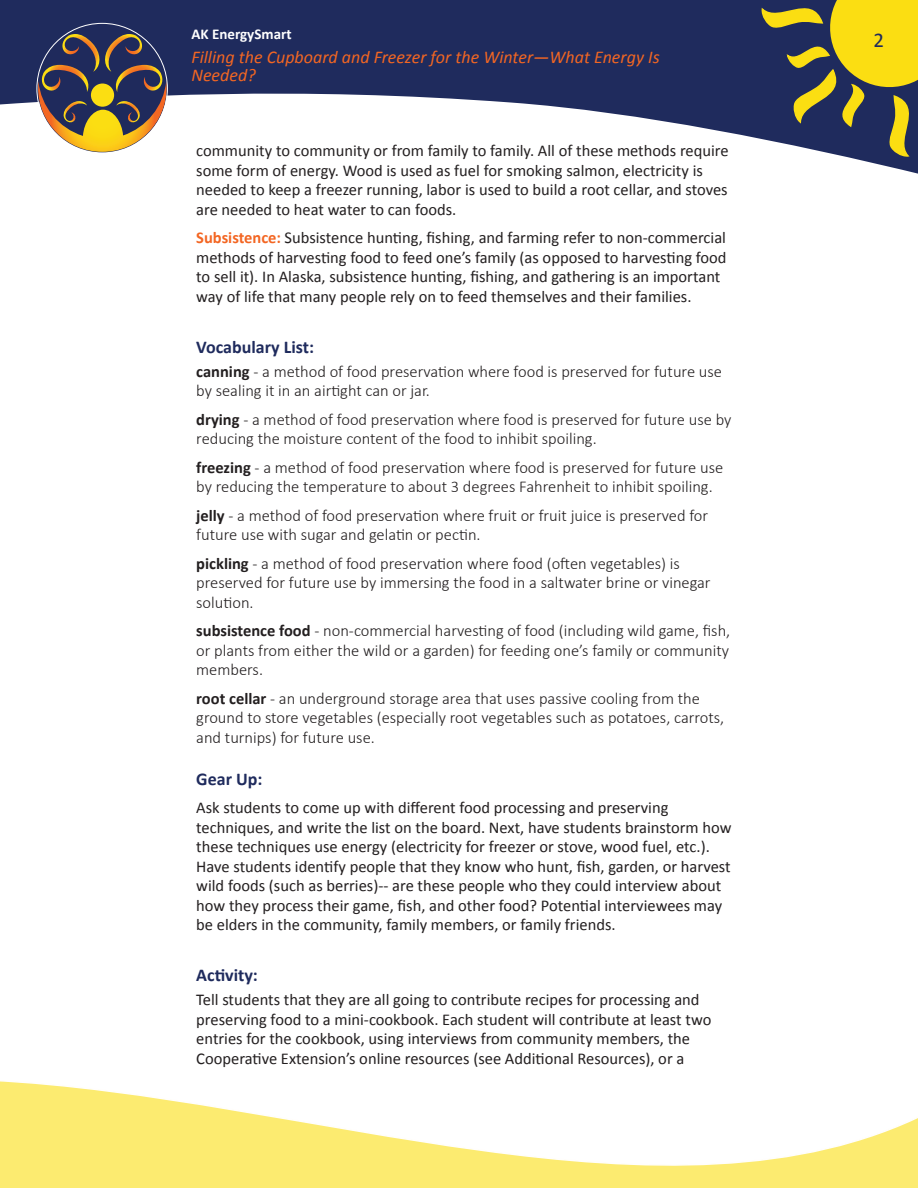
<style>
.page{position:relative;width:918px;height:1188px;background:#fff}
.page>*{position:absolute;margin:0;border:0;box-sizing:border-box;transform-origin:0 0}
.page_number{font:21px "Calibri";color:#1f2b5d}
.t1{font:italic 18px/18px "Calibri";color:#f36623}
.SubHdr{font:700 18px "Calibri";color:#1f2b5d}
.P_Normal{font:700 18px "Calibri";color:#1f2b5d}
.P_Normal-2{font:16.5px/19.5px "Calibri";color:#231f20}
.P_Normal-3{font:300 16.5px/19.5px "Calibri";color:#231f20}
.t2{font:700 15px "Calibri";color:#fff}
.s1{font-weight:700;color:#f36623}
.s2{font-weight:700}
</style>
<div class="page">
<svg style="left:0;top:0;width:918px;height:174px;fill:#1f2b5d"></svg>
<svg style="left:760px;top:0;width:158px;height:158px;background:#7e7945"></svg>
<svg style="left:0;top:1081px;width:918px;height:107px"></svg>
<svg style="left:35px;top:18px;width:137px;height:139px;background:#756c66"></svg>
<p class="t2" style="left:191px;top:25px;width:102px">AK EnergySmart</p>
<p class="t1" style="left:191px;top:48px;width:470px">Filling the Cupboard and Freezer for the Winter—What Energy Is<br>Needed?</p>
<p class="P_Normal-2" style="left:196px;top:141px;width:534px">community to community or from family to family. All of these methods require some form of energy. Wood is used as fuel for smoking salmon, electricity is needed to keep a freezer running, labor is used to build a root cellar, and stoves are needed to heat water to can foods.</p>
<p class="P_Normal-2" style="left:196px;top:228px;width:532px"><span class="s1">Subsistence:</span> Subsistence hunting, fishing, and farming refer to non-commercial methods of harvesting food to feed one’s family (as opposed to harvesting food to sell it). In Alaska, subsistence hunting, fishing, and gathering is an important way of life that many people rely on to feed themselves and their families.</p>
<p class="SubHdr" style="left:196px;top:335px;width:119px">Vocabulary List:</p>
<p class="P_Normal-3" style="left:196px;top:361px;width:527px"><span class="s2">canning</span> - a method of food preservation where food is preserved for future use by sealing it in an airtight can or jar.</p>
<p class="P_Normal-3" style="left:196px;top:409px;width:537px"><span class="s2">drying</span> - a method of food preservation where food is preserved for future use by reducing the moisture content of the food to inhibit spoiling.</p>
<p class="P_Normal-3" style="left:196px;top:457px;width:528px"><span class="s2">freezing</span> - a method of food preservation where food is preserved for future use by reducing the temperature to about 3 degrees Fahrenheit to inhibit spoiling.</p>
<p class="P_Normal-3" style="left:196px;top:505px;width:513px"><span class="s2">jelly</span> - a method of food preservation where fruit or fruit juice is preserved for future use with sugar and gelatin or pectin.</p>
<p class="P_Normal-3" style="left:196px;top:553px;width:516px"><span class="s2">pickling</span> - a method of food preservation where food (often vegetables) is preserved for future use by immersing the food in a saltwater brine or vinegar solution.</p>
<p class="P_Normal-3" style="left:196px;top:620px;width:536px;text-align:justify"><span class="s2">subsistence food</span> - non-commercial harvesting of food (including wild game, fish, or plants from either the wild or a garden) for feeding one’s family or community members.</p>
<p class="P_Normal-3" style="left:196px;top:688px;width:530px"><span class="s2">root cellar</span> - an underground storage area that uses passive cooling from the ground to store vegetables (especially root vegetables such as potatoes, carrots, and turnips) for future use.</p>
<p class="P_Normal" style="left:196px;top:767px;width:68px">Gear Up:</p>
<p class="P_Normal-2" style="left:196px;top:798px;width:537px">Ask students to come up with different food processing and preserving techniques, and write the list on the board. Next, have students brainstorm how these techniques use energy (electricity for freezer or stove, wood fuel, etc.).<br>Have students identify people that they know who hunt, fish, garden, or harvest wild foods (such as berries)-- are these people who they could interview about how they process their game, fish, and other food? Potential interviewees may be elders in the community, family members, or family friends.</p>
<p class="SubHdr" style="left:196px;top:964px;width:63px">Activity:</p>
<p class="P_Normal-2" style="left:196px;top:990px;width:517px">Tell students that they are all going to contribute recipes for processing and preserving food to a mini-cookbook. Each student will contribute at least two entries for the cookbook, using interviews from community members, the Cooperative Extension’s online resources (see Additional Resources), or a</p>
<p class="page_number" style="left:874px;top:27px;width:12px">2</p>
</div>
